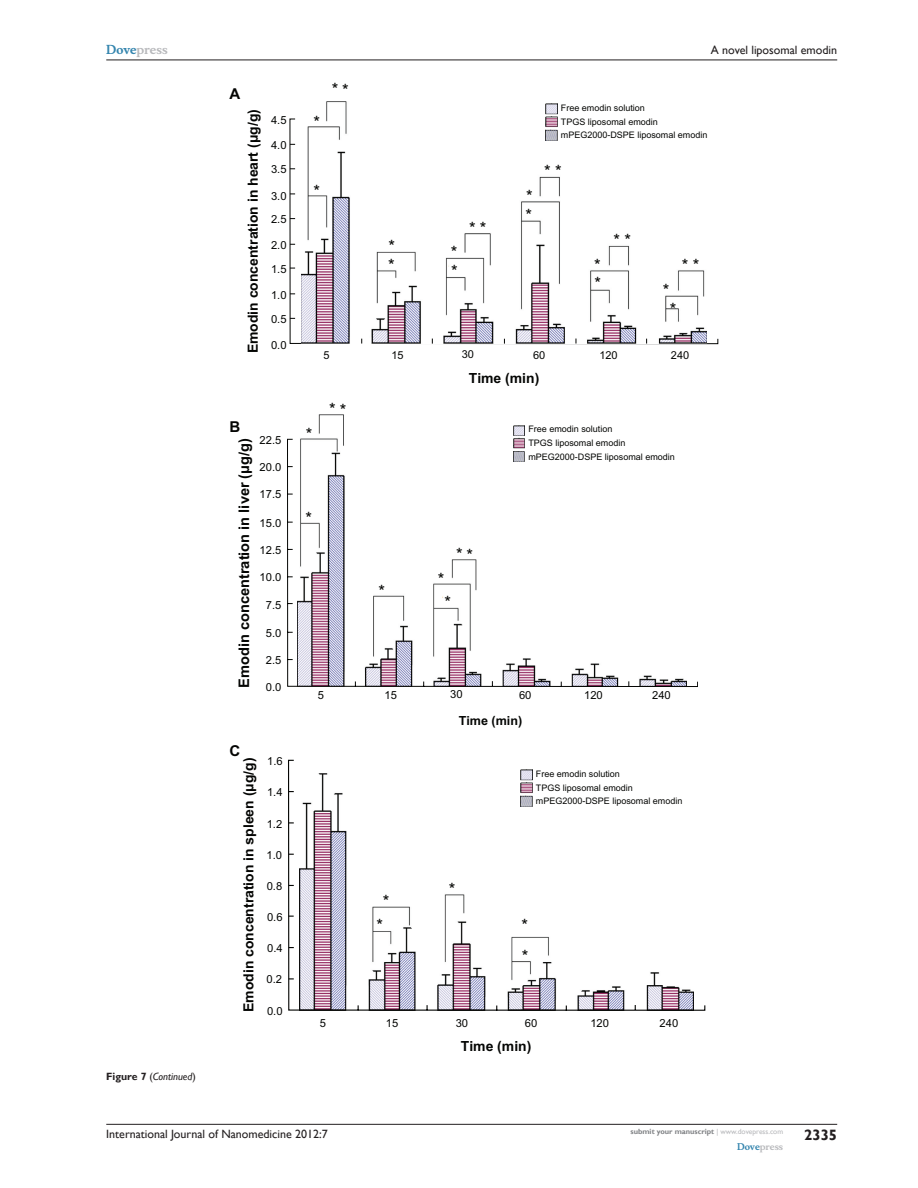
<style>
.page{position:relative;width:918px;height:1188px;background:#fff}
.page>*{position:absolute;margin:0;border:0;box-sizing:border-box;transform-origin:0 0}
.t1{font:16.8px/18.1px "Arial";color:#040503}
.t2{font:700 15px "Gill Sans";color:#231f20}
.t3{font:700 15px "Arial";color:#040503}
.t4{font:700 14.55px "Arial";color:#040503}
.t5{font:700 13.95px "Arial";color:#040503}
.t6{font:700 12.6px "Arial";color:#040503}
.t7{font:12px "Gill Sans";color:#231f20}
.t8{font:700 12px "Musee";color:#b8b9bc}
.t9{font:11.1px/23.4px "Arial";color:#040503}
.t10{font:10.95px "Arial";color:#040503}
.t11{font:italic 10.5px "Gill Sans";color:#231f20}
.t12{font:9px/13.6px "Arial";color:#040503}
.t13{font:700 9px "Musee";color:#b8b9bc}
.t14{font:700 7.5px "Gill Sans";color:#808285}
.s1{color:#3485ae}
.s2{font-weight:700;font-style:normal}
.s3{font-style:normal}
.s4{font-weight:400;color:#b8b9bc}
</style>
<div class="page">
<svg style="left:289px;top:118px;width:429px;height:226px"></svg>
<img style="left:301px;top:101px;width:406px;height:242px">
<img style="left:546px;top:104px;width:11px;height:36px">
<svg style="left:287px;top:439px;width:411px;height:248px"></svg>
<img style="left:513px;top:425px;width:11px;height:37px">
<svg style="left:288px;top:759px;width:417px;height:252px"></svg>
<hr style="left:106px;top:1124px;width:731px;height:1px;background:#231f20">
<hr style="left:106px;top:60px;width:731px;height:1px;background:#231f20">
<h3 class="t8" style="left:106px;top:43px;width:63px"><span class="s1">Dove</span>press</h3>
<p class="t11" style="left:106px;top:1070px;width:91px"><span class="s2">Figure 7</span> <span class="s3">(</span>Continued<span class="s3">)</span></p>
<h2 class="t3" style="left:230px;top:85px;width:12px">A</h2>
<h3 class="t5" style="left:245px;top:353px;width:246px;rotate:-90deg">Emodin concentration in heart (µg/g)</h3>
<p class="t9" style="left:271px;top:109px;width:17px">4.5</p>
<p class="t9" style="left:271px;top:133px;width:17px">4.0</p>
<p class="t9" style="left:271px;top:158px;width:17px">3.5</p>
<p class="t9" style="left:271px;top:184px;width:17px">3.0<br>2.5</p>
<p class="t9" style="left:271px;top:233px;width:17px;line-height:24.2px">2.0<br>1.5</p>
<p class="t9" style="left:271px;top:283px;width:17px;line-height:24.5px">1.0<br>0.5</p>
<p class="t9" style="left:271px;top:334px;width:17px">0.0</p>
<h2 class="t3" style="left:230px;top:418px;width:12px">B</h2>
<p class="t9" style="left:260px;top:428px;width:23px">22.5</p>
<h3 class="t4" style="left:236px;top:688px;width:251px;rotate:-90deg">Emodin concentration in liver (µg/g)</h3>
<p class="t9" style="left:260px;top:455px;width:23px">20.0</p>
<p class="t9" style="left:260px;top:483px;width:23px">17.5</p>
<p class="t9" style="left:260px;top:512px;width:23px">15.0</p>
<p class="t9" style="left:260px;top:539px;width:23px">12.5</p>
<p class="t9" style="left:260px;top:566px;width:23px">10.0</p>
<p class="t9" style="left:266px;top:593px;width:17px">7.5</p>
<p class="t9" style="left:266px;top:621px;width:17px">5.0</p>
<p class="t9" style="left:266px;top:649px;width:17px">2.5</p>
<p class="t9" style="left:266px;top:676px;width:17px">0.0</p>
<h2 class="t3" style="left:230px;top:742px;width:12px">C</h2>
<h3 class="t5" style="left:240px;top:1012px;width:256px;rotate:-90deg">Emodin concentration in spleen (µg/g)</h3>
<p class="t9" style="left:267px;top:750px;width:17px">1.6</p>
<p class="t9" style="left:267px;top:781px;width:17px">1.4</p>
<p class="t9" style="left:267px;top:812px;width:17px">1.2</p>
<p class="t9" style="left:267px;top:844px;width:17px">1.0</p>
<p class="t9" style="left:267px;top:875px;width:17px">0.8</p>
<p class="t9" style="left:267px;top:905px;width:17px">0.6</p>
<p class="t9" style="left:267px;top:937px;width:17px">0.4</p>
<p class="t9" style="left:267px;top:968px;width:17px">0.2</p>
<p class="t9" style="left:267px;top:999px;width:17px">0.0</p>
<h1 class="t1" style="left:313px;top:113px;width:8px">*</h1>
<h1 class="t1" style="left:332px;top:81px;width:19px">**</h1>
<h1 class="t1" style="left:314px;top:182px;width:8px">*</h1>
<h1 class="t1" style="left:388px;top:237px;width:8px">*</h1>
<h1 class="t1" style="left:388px;top:256px;width:8px">*</h1>
<h1 class="t1" style="left:451px;top:244px;width:8px">* *</h1>
<h1 class="t1" style="left:469px;top:219px;width:18px">**</h1>
<h3 class="t7" style="left:711px;top:43px;width:128px">A novel liposomal emodin</h3>
<h1 class="t1" style="left:526px;top:188px;width:8px">*</h1>
<h1 class="t1" style="left:526px;top:206px;width:8px">*</h1>
<p class="t12" style="left:561px;top:101px;width:148px">Free emodin solution<br>TPGS liposomal emodin mPEG2000-DSPE liposomal emodin</p>
<h1 class="t1" style="left:544px;top:162px;width:19px">* *</h1>
<h1 class="t1" style="left:594px;top:257px;width:8px">* *</h1>
<h1 class="t1" style="left:613px;top:232px;width:19px">* *</h1>
<h1 class="t1" style="left:663px;top:282px;width:8px">*</h1>
<h1 class="t1" style="left:682px;top:256px;width:19px">* *</h1>
<h1 class="t1" style="left:670px;top:300px;width:8px">*</h1>
<p class="t10" style="left:323px;top:349px;width:8px">5</p>
<p class="t10" style="left:391px;top:349px;width:14px">15</p>
<p class="t10" style="left:462px;top:348px;width:14px">30</p>
<p class="t10" style="left:533px;top:349px;width:14px">60</p>
<p class="t10" style="left:599px;top:349px;width:20px">120</p>
<p class="t10" style="left:671px;top:349px;width:20px">240</p>
<h3 class="t5" style="left:469px;top:370px;width:72px">Time (min)</h3>
<h1 class="t1" style="left:306px;top:425px;width:8px">*</h1>
<h1 class="t1" style="left:329px;top:401px;width:19px">**</h1>
<h1 class="t1" style="left:306px;top:509px;width:8px">*</h1>
<h1 class="t1" style="left:378px;top:582px;width:8px">*</h1>
<h1 class="t1" style="left:438px;top:570px;width:8px">*</h1>
<h1 class="t1" style="left:456px;top:546px;width:18px">**</h1>
<h1 class="t1" style="left:445px;top:594px;width:8px">*</h1>
<p class="t12" style="left:528px;top:422px;width:148px">Free emodin solution<br>TPGS liposomal emodin mPEG2000-DSPE liposomal emodin</p>
<p class="t9" style="left:318px;top:684px;width:8px">5</p>
<p class="t9" style="left:385px;top:684px;width:14px">15</p>
<p class="t9" style="left:450px;top:683px;width:14px">30</p>
<p class="t9" style="left:519px;top:684px;width:14px">60</p>
<p class="t9" style="left:584px;top:684px;width:20px">120</p>
<p class="t9" style="left:652px;top:684px;width:20px">240</p>
<h3 class="t6" style="left:459px;top:713px;width:65px">Time (min)</h3>
<p class="t12" style="left:536px;top:767px;width:148px">Free emodin solution<br>TPGS liposomal emodin mPEG2000-DSPE liposomal emodin</p>
<h1 class="t1" style="left:383px;top:893px;width:8px">*</h1>
<h1 class="t1" style="left:449px;top:880px;width:8px">*</h1>
<h1 class="t1" style="left:376px;top:916px;width:8px">*</h1>
<h1 class="t1" style="left:522px;top:916px;width:8px">*</h1>
<h1 class="t1" style="left:522px;top:947px;width:8px">*</h1>
<p class="t9" style="left:320px;top:1011px;width:8px">5</p>
<p class="t9" style="left:386px;top:1011px;width:14px">15</p>
<p class="t9" style="left:456px;top:1011px;width:14px">30</p>
<p class="t9" style="left:525px;top:1011px;width:14px">60</p>
<p class="t9" style="left:590px;top:1011px;width:20px">120</p>
<p class="t9" style="left:660px;top:1011px;width:20px">240</p>
<h3 class="t5" style="left:461px;top:1038px;width:72px">Time (min)</h3>
<h3 class="t7" style="left:106px;top:1127px;width:223px">International Journal of Nanomedicine 2012:7</h3>
<p class="t14" style="left:631px;top:1127px;width:154px">submit your manuscript <span class="s4">| www.dovepress.com</span></p>
<p class="t13" style="left:737px;top:1141px;width:48px"><span class="s1">Dove</span>press</p>
<h2 class="t2" style="left:804px;top:1126px;width:35px">2335</h2>
</div>
